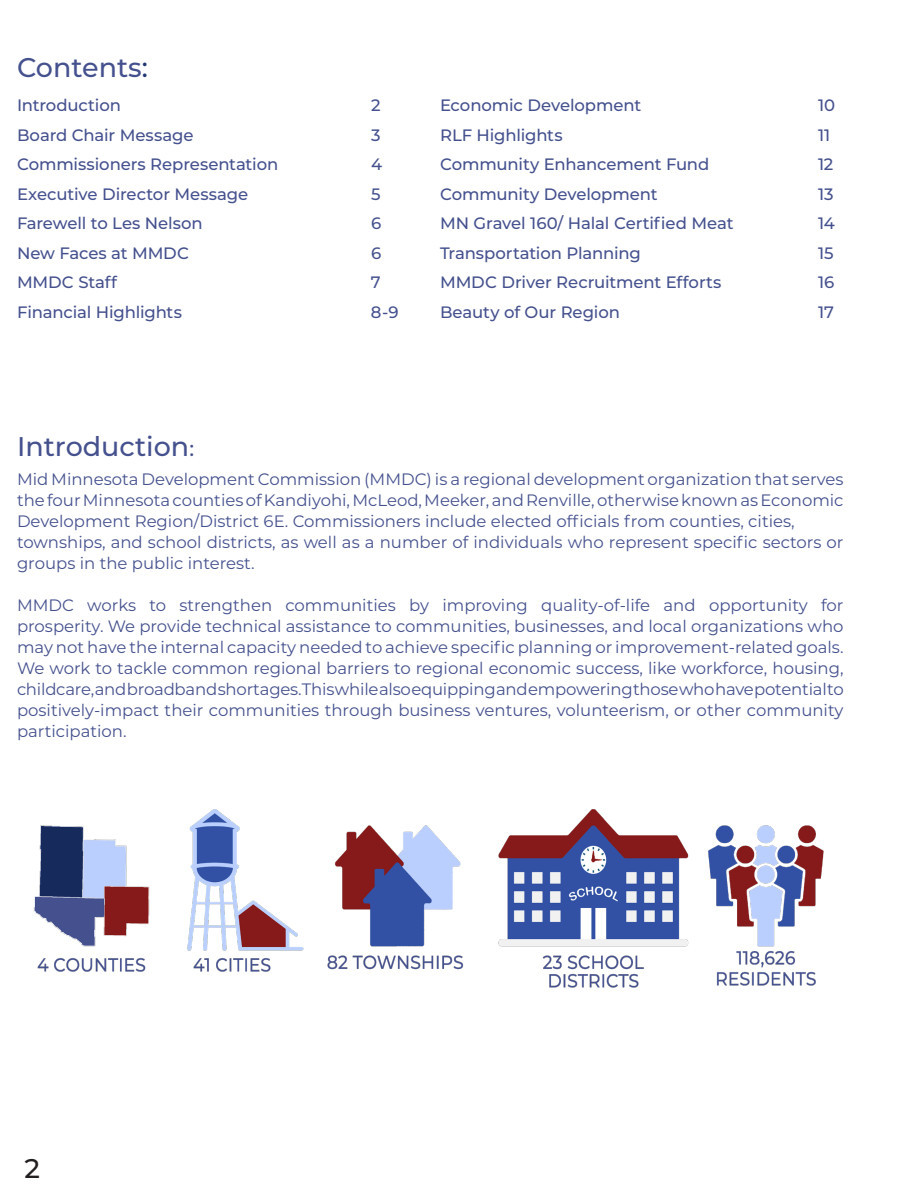
<style>
.page{position:relative;width:918px;height:1188px;background:#fff}
.page>*{position:absolute;margin:0;border:0;box-sizing:border-box;transform-origin:0 0}
._6_Content_black_C_S{font:500 27px "Montserrat";color:#45518e}
._37_Header_black_Tit{font:500 27px "Montserrat";color:#45518e}
.t1{font:500 27px "Montserrat";color:#231f20}
._6_Content_black_C_S-2{font:16.5px/21px "Montserrat";color:#45518e}
._9_Content_black_Sou{font:500 16.5px "Montserrat";letter-spacing:-.01em;color:#45518e}
.s1{color:#233874}
.s2{font-size:21px}
</style>
<div class="page">
<img style="left:33px;top:809px;width:791px;height:179px">
<p class="_37_Header_black_Tit" style="left:17px;top:49px;width:132px">Contents<span class="s1">:</span></p>
<p class="_9_Content_black_Sou" style="left:17px;top:94px;width:105px">Introduction</p>
<p class="_9_Content_black_Sou" style="left:371px;top:94px;width:11px">2</p>
<p class="_9_Content_black_Sou" style="left:17px;top:123px;width:178px">Board Chair Message</p>
<p class="_9_Content_black_Sou" style="left:371px;top:123px;width:11px">3</p>
<p class="_9_Content_black_Sou" style="left:17px;top:153px;width:263px">Commissioners Representation</p>
<p class="_9_Content_black_Sou" style="left:371px;top:153px;width:13px">4</p>
<p class="_9_Content_black_Sou" style="left:17px;top:182px;width:233px">Executive Director Message</p>
<p class="_9_Content_black_Sou" style="left:371px;top:182px;width:11px">5</p>
<p class="_9_Content_black_Sou" style="left:17px;top:212px;width:187px">Farewell to Les Nelson</p>
<p class="_9_Content_black_Sou" style="left:371px;top:212px;width:12px">6</p>
<p class="_9_Content_black_Sou" style="left:17px;top:241px;width:173px">New Faces at MMDC</p>
<p class="_9_Content_black_Sou" style="left:371px;top:241px;width:12px">6</p>
<p class="_9_Content_black_Sou" style="left:17px;top:271px;width:102px">MMDC Staff</p>
<p class="_9_Content_black_Sou" style="left:371px;top:271px;width:11px">7</p>
<p class="_9_Content_black_Sou" style="left:17px;top:300px;width:167px">Financial Highlights</p>
<p class="_9_Content_black_Sou" style="left:371px;top:300px;width:29px">8-9</p>
<p class="_9_Content_black_Sou" style="left:440px;top:94px;width:203px">Economic Development</p>
<p class="_9_Content_black_Sou" style="left:818px;top:94px;width:19px">10</p>
<p class="_9_Content_black_Sou" style="left:440px;top:123px;width:124px">RLF Highlights</p>
<p class="_9_Content_black_Sou" style="left:818px;top:123px;width:14px">11</p>
<p class="_9_Content_black_Sou" style="left:440px;top:153px;width:271px">Community Enhancement Fund</p>
<p class="_9_Content_black_Sou" style="left:818px;top:153px;width:17px">12</p>
<p class="_9_Content_black_Sou" style="left:440px;top:182px;width:219px">Community Development</p>
<p class="_9_Content_black_Sou" style="left:818px;top:182px;width:17px">13</p>
<p class="_9_Content_black_Sou" style="left:440px;top:212px;width:295px">MN Gravel 160/ Halal Certified Meat</p>
<p class="_9_Content_black_Sou" style="left:818px;top:212px;width:18px">14</p>
<p class="_9_Content_black_Sou" style="left:440px;top:241px;width:202px">Transportation Planning</p>
<p class="_9_Content_black_Sou" style="left:818px;top:241px;width:17px">15</p>
<p class="_9_Content_black_Sou" style="left:440px;top:271px;width:283px">MMDC Driver Recruitment Efforts</p>
<p class="_9_Content_black_Sou" style="left:818px;top:271px;width:18px">16</p>
<p class="_9_Content_black_Sou" style="left:440px;top:300px;width:181px">Beauty of Our Region</p>
<p class="_9_Content_black_Sou" style="left:818px;top:300px;width:17px">17</p>
<p class="_6_Content_black_C_S" style="left:17px;top:427px;width:179px">Introduction<span class="s2">:</span></p>
<p class="_6_Content_black_C_S-2" style="left:17px;top:468px;width:828px">Mid Minnesota Development Commission (MMDC) is a regional development organization that serves the four Minnesota counties of Kandiyohi, McLeod, Meeker, and Renville, otherwise known as Economic</p>
<p class="_6_Content_black_C_S-2" style="left:17px;top:510px;width:779px">Development Region/District 6E. Commissioners include elected officials from counties, cities,</p>
<p class="_6_Content_black_C_S-2" style="left:17px;top:531px;width:828px">townships, and school districts, as well as a number of individuals who represent specific sectors or groups in the public interest.</p>
<p class="_6_Content_black_C_S-2" style="left:17px;top:594px;width:828px">MMDC works to strengthen communities by improving quality-of-life and opportunity for</p>
<p class="_6_Content_black_C_S-2" style="left:17px;top:615px;width:828px;text-align:justify">prosperity. We provide technical assistance to communities, businesses, and local organizations who may not have the internal capacity needed to achieve specific planning or improvement-related goals.<br>We work to tackle common regional barriers to regional economic success, like workforce, housing,</p>
<p class="_6_Content_black_C_S-2" style="left:17px;top:678px;width:828px">childcare, and broadband shortages. This while also equipping and empowering those who have potential to</p>
<p class="_6_Content_black_C_S-2" style="left:17px;top:699px;width:828px">positively-impact their communities through business ventures, volunteerism, or other community</p>
<p class="_6_Content_black_C_S-2" style="left:17px;top:720px;width:111px">participation.</p>
<h1 class="t1" style="left:24px;top:1149px;width:17px">2</h1>
</div>
